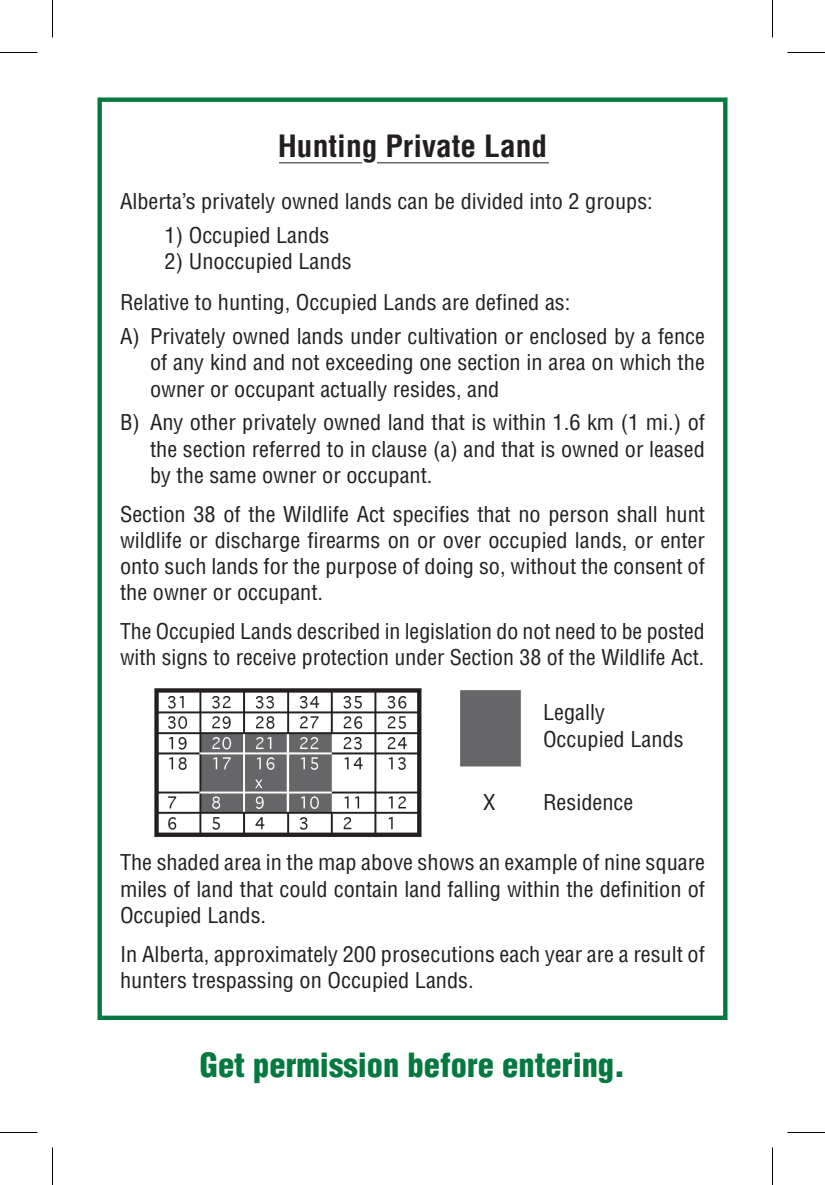
<style>
.page{position:relative;width:825px;height:1185px;background:#fff}
.page>*{position:absolute;margin:0;border:0;box-sizing:border-box;transform-origin:0 0}
.t1{font:900 condensed 32.5px "Helvetica";color:#04793f}
.t2{font:700 condensed 30px "Helvetica";color:#231f20;scale:1.05 1}
.t3{font:condensed 21.25px/26.2px "Helvetica";color:#231f20;text-align:justify;scale:1.05 1}
.t4{font:condensed 21.25px/26.2px "Helvetica";color:#231f20}
</style>
<div class="page">
<hr style="left:279px;top:162px;width:270px;height:1px;background:#231f20">
<div style="left:362px;top:158px;width:15px;height:9px;background:#fff"></div>
<div style="left:98px;top:98px;width:630px;height:922px;border:4px solid #04793f"></div>
<img style="left:154px;top:688px;width:268px;height:150px">
<div style="left:460px;top:690px;width:61px;height:77px;background:#666669"></div>
<hr style="left:0;top:52px;width:38px;height:1px;background:#000">
<hr style="left:788px;top:52px;width:37px;height:1px;background:#000">
<hr style="left:0;top:1132px;width:38px;height:1px;background:#000">
<hr style="left:788px;top:1132px;width:37px;height:1px;background:#000">
<hr style="left:52px;top:0;width:1px;height:38px;background:#000">
<hr style="left:52px;top:1148px;width:1px;height:37px;background:#000">
<hr style="left:772px;top:0;width:1px;height:38px;background:#000">
<hr style="left:772px;top:1148px;width:1px;height:37px;background:#000">
<h2 class="t2" style="left:278px;top:128px;width:258px">Hunting Private Land</h2>
<p class="t3" style="left:120px;top:188px;width:509px">Alberta’s privately owned lands can be divided into 2 groups:</p>
<p class="t3" style="left:165px;top:222px;width:158px">1) Occupied Lands</p>
<p class="t3" style="left:120px;top:240px;width:430px;line-height:41.2px;text-indent:45px">2) Unoccupied Lands<br>Relative to hunting, Occupied Lands are defined as:</p>
<p class="t3" style="left:150px;top:323px;width:530px;text-indent:-30px">A) Privately owned lands under cultivation or enclosed by a fence of any kind and not exceeding one section in area on which the owner or occupant actually resides, and</p>
<p class="t3" style="left:150px;top:409px;width:530px;text-indent:-30px">B) Any other privately owned land that is within 1.6 km (1 mi.) of the section referred to in clause (a) and that is owned or leased by the same owner or occupant.</p>
<p class="t3" style="left:120px;top:500px;width:559px">Section 38 of the Wildlife Act specifies that no person shall hunt wildlife or discharge firearms on or over occupied lands, or enter onto such lands for the purpose of doing so, without the consent of the owner or occupant.</p>
<p class="t4" style="left:120px;top:618px;width:586px">The Occupied Lands described in legislation do not need to be posted with signs to receive protection under Section 38 of the Wildlife Act.</p>
<p class="t3" style="left:543px;top:699px;width:135px">Legally<br>Occupied Lands</p>
<p class="t3" style="left:483px;top:789px;width:13px">X</p>
<p class="t3" style="left:543px;top:789px;width:88px">Residence</p>
<p class="t3" style="left:120px;top:849px;width:559px">The shaded area in the map above shows an example of nine square miles of land that could contain land falling within the definition of Occupied Lands.</p>
<p class="t3" style="left:120px;top:940px;width:559px">In Alberta, approximately 200 prosecutions each year are a result of hunters trespassing on Occupied Lands.</p>
<h1 class="t1" style="left:200px;top:1045px;width:427px">Get permission before entering.</h1>
</div>
